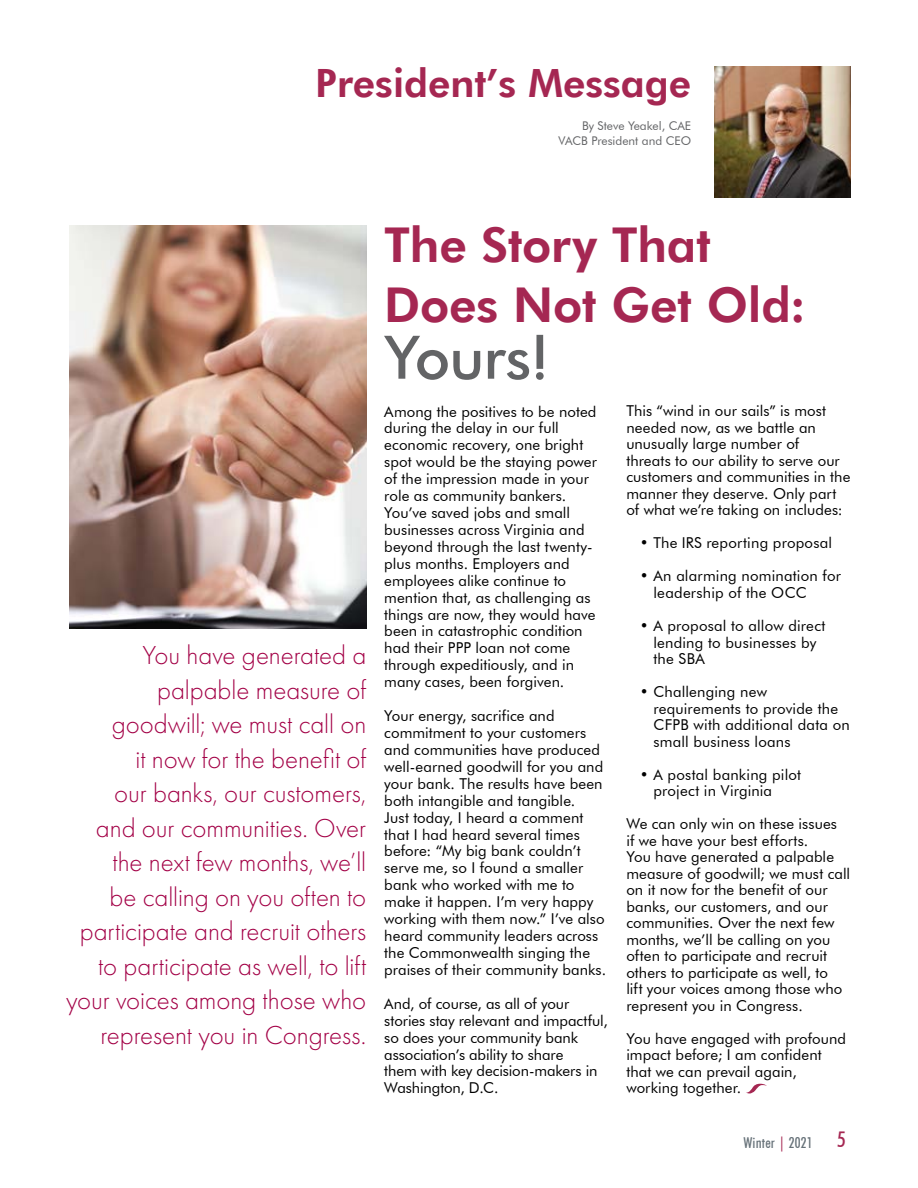
<style>
.page{position:relative;width:918px;height:1188px;background:#fff}
.page>*{position:absolute;margin:0;border:0;box-sizing:border-box;transform-origin:0 0}
.t1{font:500 60px "Futura BT";letter-spacing:-.015em;color:#636466}
.t2{font:800 48px/60px "Futura BT";letter-spacing:-.005em;color:#a52752}
.t3{font:800 39px "Futura BT";color:#a52752}
.t4{font:300 27px/34.5px "Futura PT";letter-spacing:-.005em;color:#a30046;text-align:right}
.t5{font:15px/17px "Futura BT";letter-spacing:.005em;color:#000}
.t6{font:500 condensed 15px "Futura BT";letter-spacing:.01em;color:#677279}
.t7{font:12px/15px "Futura BT";color:#636466;text-align:right}
.s1{color:#a52752}
.s2{font-size:21.6px;color:#a52752}
</style>
<div class="page">
<img style="left:715px;top:67px;width:135px;height:131px">
<svg style="left:746px;top:1084px;width:21px;height:10px"></svg>
<img style="left:69px;top:226px;width:297px;height:403px">
<h3 class="t3" style="left:315px;top:59px;width:377px">President’s Message</h3>
<p class="t7" style="left:558px;top:118px;width:134px">By Steve Yeakel, CAE<br>VACB President and CEO</p>
<p class="t4" style="left:66px;top:638px;width:302px">You have generated a palpable measure of goodwill; we must call on<br>it now for the benefit of<br>our banks, our customers,<br>and our communities. Over the next few months, we’ll<br>be calling on you often to participate and recruit others to participate as well, to lift your voices among those who represent you in Congress.</p>
<h2 class="t2" style="left:384px;top:214px;width:423px">The Story That<br>Does Not Get Old:</h2>
<h1 class="t1" style="left:384px;top:321px;width:167px">Yours!</h1>
<p class="t5" style="left:384px;top:403px;width:214px">Among the positives to be noted during the delay in our full economic recovery, one bright spot would be the staying power of the impression made in your role as community bankers.<br>You’ve saved jobs and small businesses across Virginia and beyond through the last twenty&shy;plus months. Employers and employees alike continue to mention that, as challenging as things are now, they would have been in catastrophic condition had their PPP loan not come through expeditiously, and in many cases, been forgiven.</p>
<p class="t5" style="left:384px;top:707px;width:223px">Your energy, sacrifice and commitment to your customers and communities have produced well-earned goodwill for you and your bank. The results have been both intangible and tangible.<br>Just today, I heard a comment that I had heard several times before: “My big bank couldn’t serve me, so I found a smaller bank who worked with me to make it happen. I’m very happy working with them now.” I’ve also heard community leaders across the Commonwealth singing the praises of their community banks.</p>
<p class="t5" style="left:384px;top:995px;width:225px">And, of course, as all of your stories stay relevant and impactful, so does your community bank association’s ability to share<br>them with key decision-makers in<br>Washington, D.C.</p>
<p class="t5" style="left:626px;top:403px;width:226px;line-height:16.5px">This “wind in our sails” is most needed now, as we battle an unusually large number of<br>threats to our ability to serve our customers and communities in the manner they deserve. Only part of what we’re taking on includes:</p>
<p class="t5" style="left:640px;top:535px;width:194px">• The IRS reporting proposal</p>
<p class="t5" style="left:653px;top:568px;width:189px;line-height:16.5px;text-indent:-14px">• An alarming nomination for leadership of the OCC</p>
<p class="t5" style="left:653px;top:617px;width:174px;line-height:16.5px;text-indent:-14px">• A proposal to allow direct lending to businesses by the SBA</p>
<p class="t5" style="left:653px;top:683px;width:198px;line-height:16.5px;text-indent:-14px">• Challenging new requirements to provide the<br>CFPB with additional data on small business loans</p>
<p class="t5" style="left:653px;top:766px;width:149px;line-height:16.5px;text-indent:-14px">• A postal banking pilot project in Virginia</p>
<p class="t5" style="left:626px;top:816px;width:225px;line-height:16.5px">We can only win on these issues<br>if we have your best efforts.<br>You have generated a palpable measure of goodwill; we must call on it now for the benefit of our banks, our customers, and our communities. Over the next few months, we’ll be calling on you often to participate and recruit others to participate as well, to<br>lift your voices among those who represent you in Congress.</p>
<p class="t5" style="left:626px;top:1030px;width:221px;line-height:16.5px">You have engaged with profound impact before; I am confident that we can prevail again, working together.</p>
<p class="t6" style="left:743px;top:1134px;width:104px">Winter <span class="s1">|</span> 2021 <span class="s2">5</span></p>
</div>
